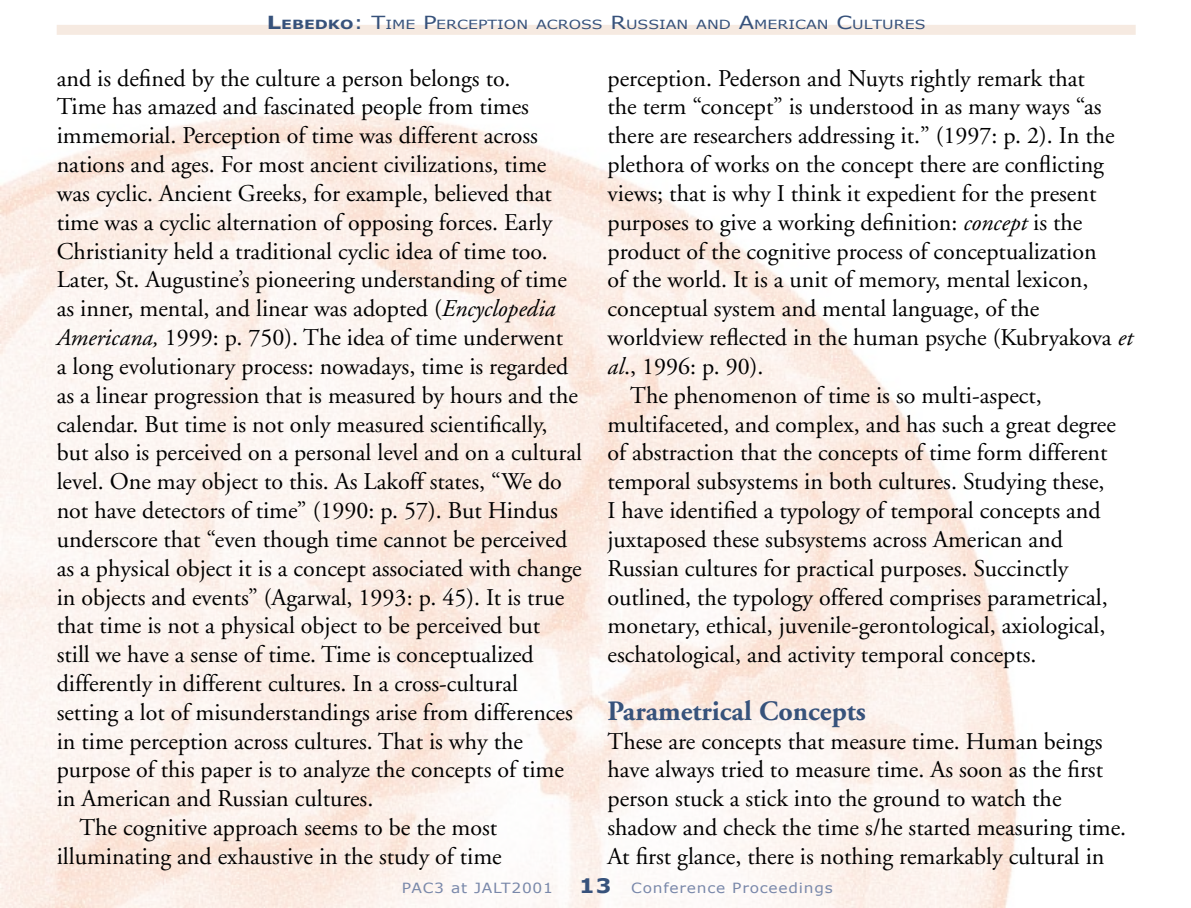
<style>
.page{position:relative;width:1191px;height:908px;background:#fff}
.page>*{position:absolute;margin:0;border:0;box-sizing:border-box;transform-origin:0 0}
.Subtitle{font:700 28px "Adobe Garamond";color:#37527b}
.Main_Text{font:24px/28.8px "Adobe Garamond";color:#000}
.Main_Text_Indent{font:24px/28.8px "Adobe Garamond";color:#000}
.t1{font:14px "Verdana";letter-spacing:.05em;color:#7988aa;scale:1.1 1}
.t2{font:12.6px "Verdana";color:#37527b;scale:1.25 1}
.s1{font-weight:700;font-size:18px}
.s2{font-weight:700}
.s3{font-size:18px}
.s4{font-style:italic}
.s5{font-weight:700;font-size:20px;color:#37527b}
</style>
<div class="page">
<div style="left:57px;top:25px;width:1078px;height:10px;background:#f6eae1"></div>
<p class="t2" style="left:267px;top:17px;width:528px"><span class="s1">L</span><span class="s2">EBEDKO</span><span class="s3">: T</span>IME <span class="s3">P</span>ERCEPTION ACROSS <span class="s3">R</span>USSIAN AND <span class="s3">A</span>MERICAN <span class="s3">C</span>ULTURES</p>
<p class="Main_Text" style="left:57px;top:64px;width:527px">and is defined by the culture a person belongs to.<br>Time has amazed and fascinated people from times immemorial. Perception of time was different across nations and ages. For most ancient civilizations, time was cyclic. Ancient Greeks, for example, believed that time was a cyclic alternation of opposing forces. Early Christianity held a traditional cyclic idea of time too.<br>Later, St. Augustine’s pioneering understanding of time as inner, mental, and linear was adopted (<span class="s4">Encyclopedia Americana,</span> 1999: p. 750). The idea of time underwent<br>a long evolutionary process: nowadays, time is regarded as a linear progression that is measured by hours and the calendar. But time is not only measured scientifically, but also is perceived on a personal level and on a cultural level. One may object to this. As Lakoff states, “We do not have detectors of time” (1990: p. 57). But Hindus underscore that “even though time cannot be perceived as a physical object it is a concept associated with change in objects and events” (Agarwal, 1993: p. 45). It is true that time is not a physical object to be perceived but<br>still we have a sense of time. Time is conceptualized differently in different cultures. In a cross-cultural setting a lot of misunderstandings arise from differences in time perception across cultures. That is why the purpose of this paper is to analyze the concepts of time in American and Russian cultures.</p>
<p class="Main_Text_Indent" style="left:57px;top:813px;width:446px;text-align:right">The cognitive approach seems to be the most illuminating and exhaustive in the study of time</p>
<p class="Main_Text_Indent" style="left:607px;top:64px;width:527px">perception. Pederson and Nuyts rightly remark that<br>the term “concept” is understood in as many ways “as there are researchers addressing it.” (1997: p. 2). In the plethora of works on the concept there are conflicting views; that is why I think it expedient for the present purposes to give a working definition: <span class="s4">concept</span> is the product of the cognitive process of conceptualization<br>of the world. It is a unit of memory, mental lexicon, conceptual system and mental language, of the worldview reflected in the human psyche (Kubryakova <span class="s4">et al</span>., 1996: p. 90).</p>
<p class="Main_Text_Indent" style="left:607px;top:381px;width:510px;text-indent:23px">The phenomenon of time is so multi-aspect, multifaceted, and complex, and has such a great degree of abstraction that the concepts of time form different temporal subsystems in both cultures. Studying these, I have identified a typology of temporal concepts and juxtaposed these subsystems across American and Russian cultures for practical purposes. Succinctly outlined, the typology offered comprises parametrical, monetary, ethical, juvenile-gerontological, axiological, eschatological, and activity temporal concepts.</p>
<p class="Subtitle" style="left:607px;top:695px;width:260px">Parametrical Concepts</p>
<p class="Main_Text" style="left:607px;top:727px;width:520px">These are concepts that measure time. Human beings have always tried to measure time. As soon as the first person stuck a stick into the ground to watch the shadow and check the time s/he started measuring time.<br>At first glance, there is nothing remarkably cultural in</p>
<p class="t1" style="left:402px;top:878px;width:139px">PAC3 at JALT2001</p>
<p class="t1" style="left:579px;top:878px;width:232px"><span class="s5">13</span> Conference Proceedings</p>
</div>
